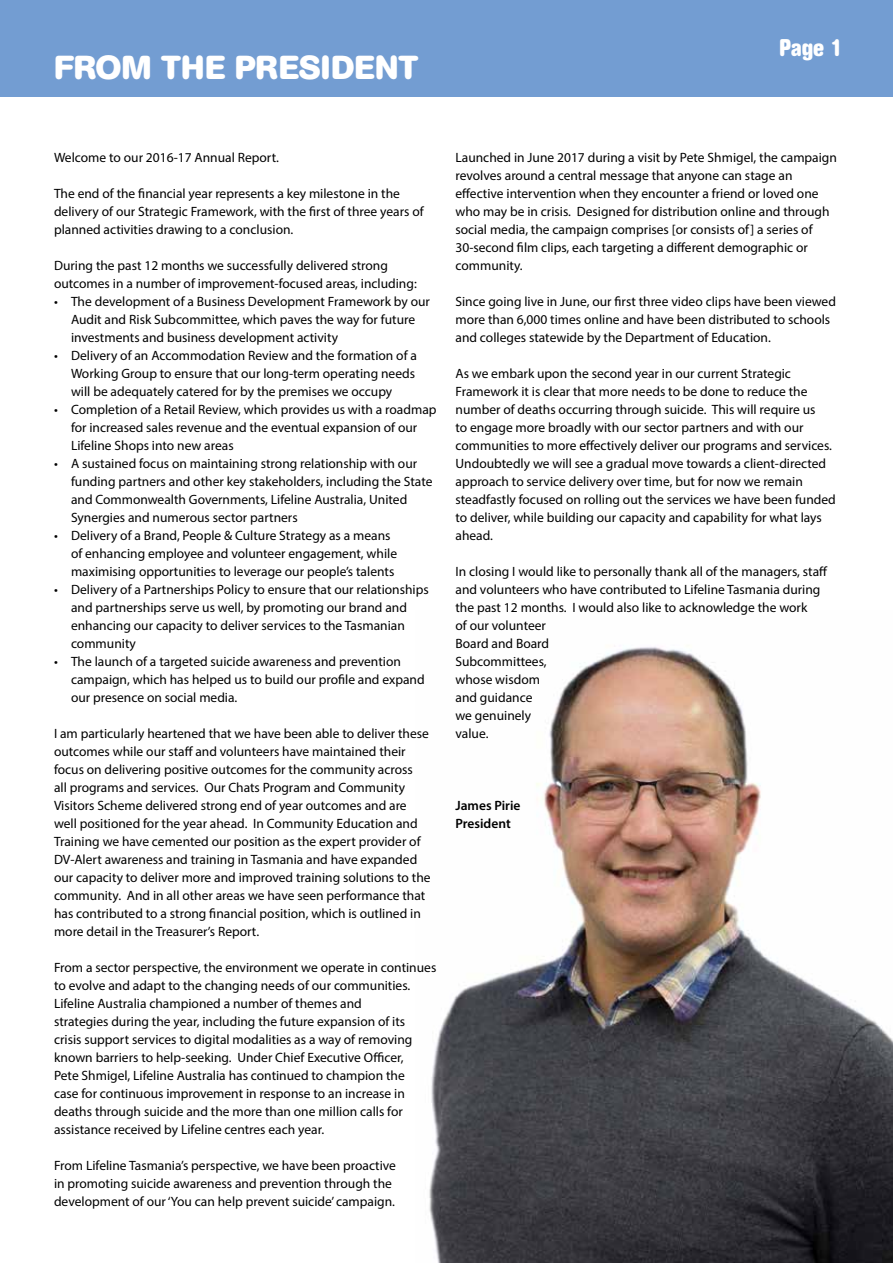
<style>
.page{position:relative;width:893px;height:1263px;background:#fff}
.page>*{position:absolute;margin:0;border:0;box-sizing:border-box;transform-origin:0 0}
.t1{font:700 33px "AG Book Rounded BQ";color:#fff}
.t2{font:700 condensed 24px "AG Book Rounded BQ";color:#fff}
.t3{font:13.5px/18px "Myriad Pro";color:#000}
.t4{font:600 13.5px/18px "Myriad Pro";color:#000}
</style>
<div class="page">
<div style="left:0;top:0;width:893px;height:97px;background:#739dd2"></div>
<img style="left:429px;top:647px;width:464px;height:616px">
<h1 class="t1" style="left:54px;top:48px;width:366px">FROM THE PRESIDENT</h1>
<h2 class="t2" style="left:779px;top:34px;width:65px">Page 1</h2>
<p class="t3" style="left:54px;top:148px;width:226px">Welcome to our 2016-17 Annual Report.</p>
<p class="t3" style="left:54px;top:184px;width:371px">The end of the financial year represents a key milestone in the delivery of our Strategic Framework, with the first of three years of planned activities drawing to a conclusion.</p>
<p class="t3" style="left:54px;top:256px;width:364px">During the past 12 months we successfully delivered strong outcomes in a number of improvement-focused areas, including:</p>
<p class="t3" style="left:71px;top:292px;width:361px;text-indent:-17px">• The development of a Business Development Framework by our<br>Audit and Risk Subcommittee, which paves the way for future investments and business development activity</p>
<p class="t3" style="left:71px;top:346px;width:347px;text-indent:-17px">• Delivery of an Accommodation Review and the formation of a<br>Working Group to ensure that our long-term operating needs will be adequately catered for by the premises we occupy</p>
<p class="t3" style="left:71px;top:400px;width:367px;text-indent:-17px">• Completion of a Retail Review, which provides us with a roadmap for increased sales revenue and the eventual expansion of our<br>Lifeline Shops into new areas</p>
<p class="t3" style="left:71px;top:454px;width:363px;text-indent:-17px">• A sustained focus on maintaining strong relationship with our funding partners and other key stakeholders, including the State and Commonwealth Governments, Lifeline Australia, United Synergies and numerous sector partners</p>
<p class="t3" style="left:71px;top:526px;width:328px;text-indent:-17px">• Delivery of a Brand, People &amp; Culture Strategy as a means of enhancing employee and volunteer engagement, while maximising opportunities to leverage our people’s talents</p>
<p class="t3" style="left:71px;top:580px;width:359px;text-indent:-17px">• Delivery of a Partnerships Policy to ensure that our relationships and partnerships serve us well, by promoting our brand and enhancing our capacity to deliver services to the Tasmanian community</p>
<p class="t3" style="left:71px;top:652px;width:355px;text-indent:-17px">• The launch of a targeted suicide awareness and prevention campaign, which has helped us to build our profile and expand our presence on social media.</p>
<p class="t3" style="left:54px;top:724px;width:378px">I am particularly heartened that we have been able to deliver these outcomes while our staff and volunteers have maintained their focus on delivering positive outcomes for the community across<br>all programs and services. Our Chats Program and Community Visitors Scheme delivered strong end of year outcomes and are well positioned for the year ahead. In Community Education and Training we have cemented our position as the expert provider of DV-Alert awareness and training in Tasmania and have expanded our capacity to deliver more and improved training solutions to the community. And in all other areas we have seen performance that has contributed to a strong financial position, which is outlined in more detail in the Treasurer’s Report.</p>
<p class="t3" style="left:54px;top:958px;width:384px">From a sector perspective, the environment we operate in continues to evolve and adapt to the changing needs of our communities.<br>Lifeline Australia championed a number of themes and<br>strategies during the year, including the future expansion of its<br>crisis support services to digital modalities as a way of removing known barriers to help-seeking. Under Chief Executive Officer,<br>Pete Shmigel, Lifeline Australia has continued to champion the<br>case for continuous improvement in response to an increase in deaths through suicide and the more than one million calls for assistance received by Lifeline centres each year.</p>
<p class="t3" style="left:54px;top:1156px;width:344px">From Lifeline Tasmania’s perspective, we have been proactive in promoting suicide awareness and prevention through the development of our ‘You can help prevent suicide’ campaign.</p>
<p class="t3" style="left:455px;top:148px;width:383px">Launched in June 2017 during a visit by Pete Shmigel, the campaign revolves around a central message that anyone can stage an effective intervention when they encounter a friend or loved one who may be in crisis. Designed for distribution online and through social media, the campaign comprises [or consists of] a series of 30-second film clips, each targeting a different demographic or community.</p>
<p class="t3" style="left:455px;top:292px;width:382px">Since going live in June, our first three video clips have been viewed more than 6,000 times online and have been distributed to schools and colleges statewide by the Department of Education.</p>
<p class="t3" style="left:455px;top:364px;width:382px">As we embark upon the second year in our current Strategic Framework it is clear that more needs to be done to reduce the number of deaths occurring through suicide. This will require us<br>to engage more broadly with our sector partners and with our communities to more effectively deliver our programs and services.<br>Undoubtedly we will see a gradual move towards a client-directed approach to service delivery over time, but for now we remain steadfastly focused on rolling out the services we have been funded to deliver, while building our capacity and capability for what lays ahead.</p>
<p class="t3" style="left:455px;top:562px;width:374px">In closing I would like to personally thank all of the managers, staff and volunteers who have contributed to Lifeline Tasmania during the past 12 months. I would also like to acknowledge the work<br>of our volunteer<br>Board and Board<br>Subcommittees,<br>whose wisdom<br>and guidance<br>we genuinely<br>value.</p>
<p class="t4" style="left:455px;top:796px;width:67px">James Pirie<br>President</p>
</div>
